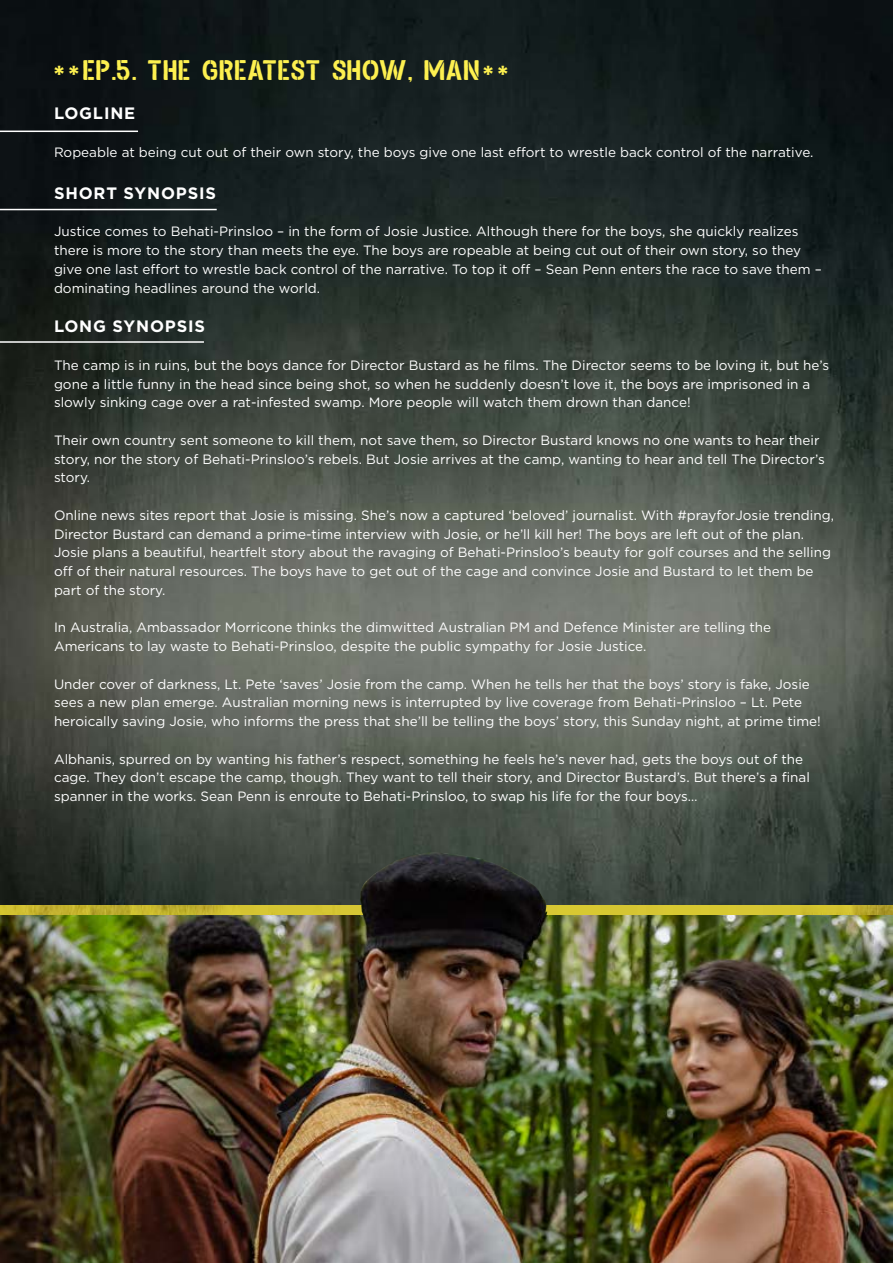
<style>
.page{position:relative;width:893px;height:1263px;background:#fff}
.page>*{position:absolute;margin:0;border:0;box-sizing:border-box;transform-origin:0 0}
.t1{font:27px "Gasline";color:#fdf050}
.t2{font:700 16.5px "Gotham";letter-spacing:.05em;color:#fff}
.t3{font:13.5px/18.8px "Gotham";color:#fff}
</style>
<div class="page">
<img style="left:0;top:0;width:893px;height:906px">
<hr style="left:0;top:131px;width:138px;height:1px;background:#fff">
<hr style="left:0;top:209px;width:217px;height:1px;background:#fff">
<hr style="left:0;top:341px;width:204px;height:2px;background:#fff">
<img style="left:0;top:914px;width:893px;height:349px">
<img style="left:0;top:906px;width:893px;height:8px">
<img style="left:360px;top:852px;width:188px;height:117px">
<h1 class="t1" style="left:54px;top:53px;width:455px"><sub>*</sub> <sub>*</sub> EP.5. THE GREATEST SHOW, MAN<sub>*</sub> <sub>*</sub></h1>
<p class="t2" style="left:54px;top:103px;width:83px">LOGLINE</p>
<p class="t3" style="left:54px;top:142px;width:761px">Ropeable at being cut out of their own story, the boys give one last effort to wrestle back control of the narrative.</p>
<p class="t2" style="left:54px;top:182px;width:164px">SHORT SYNOPSIS</p>
<p class="t3" style="left:54px;top:222px;width:769px">Justice comes to Behati-Prinsloo – in the form of Josie Justice. Although there for the boys, she quickly realizes there is more to the story than meets the eye. The boys are ropeable at being cut out of their own story, so they give one last effort to wrestle back control of the narrative. To top it off – Sean Penn enters the race to save them – dominating headlines around the world.</p>
<p class="t2" style="left:54px;top:316px;width:153px">LONG SYNOPSIS</p>
<p class="t3" style="left:54px;top:355px;width:777px">The camp is in ruins, but the boys dance for Director Bustard as he films. The Director seems to be loving it, but he’s gone a little funny in the head since being shot, so when he suddenly doesn’t love it, the boys are imprisoned in a slowly sinking cage over a rat-infested swamp. More people will watch them drown than dance!</p>
<p class="t3" style="left:54px;top:430px;width:772px">Their own country sent someone to kill them, not save them, so Director Bustard knows no one wants to hear their story, nor the story of Behati-Prinsloo’s rebels. But Josie arrives at the camp, wanting to hear and tell The Director’s story.</p>
<p class="t3" style="left:54px;top:505px;width:781px">Online news sites report that Josie is missing. She’s now a captured ‘beloved’ journalist. With #prayforJosie trending, Director Bustard can demand a prime-time interview with Josie, or he’ll kill her! The boys are left out of the plan.<br>Josie plans a beautiful, heartfelt story about the ravaging of Behati-Prinsloo’s beauty for golf courses and the selling off of their natural resources. The boys have to get out of the cage and convince Josie and Bustard to let them be part of the story.</p>
<p class="t3" style="left:54px;top:618px;width:719px">In Australia, Ambassador Morricone thinks the dimwitted Australian PM and Defence Minister are telling the<br>Americans to lay waste to Behati-Prinsloo, despite the public sympathy for Josie Justice.</p>
<p class="t3" style="left:54px;top:674px;width:768px">Under cover of darkness, Lt. Pete ‘saves’ Josie from the camp. When he tells her that the boys’ story is fake, Josie sees a new plan emerge. Australian morning news is interrupted by live coverage from Behati-Prinsloo – Lt. Pete heroically saving Josie, who informs the press that she’ll be telling the boys’ story, this Sunday night, at prime time!</p>
<p class="t3" style="left:54px;top:749px;width:757px">Albhanis, spurred on by wanting his father’s respect, something he feels he’s never had, gets the boys out of the cage. They don’t escape the camp, though. They want to tell their story, and Director Bustard’s. But there’s a final spanner in the works. Sean Penn is enroute to Behati-Prinsloo, to swap his life for the four boys…</p>
</div>
